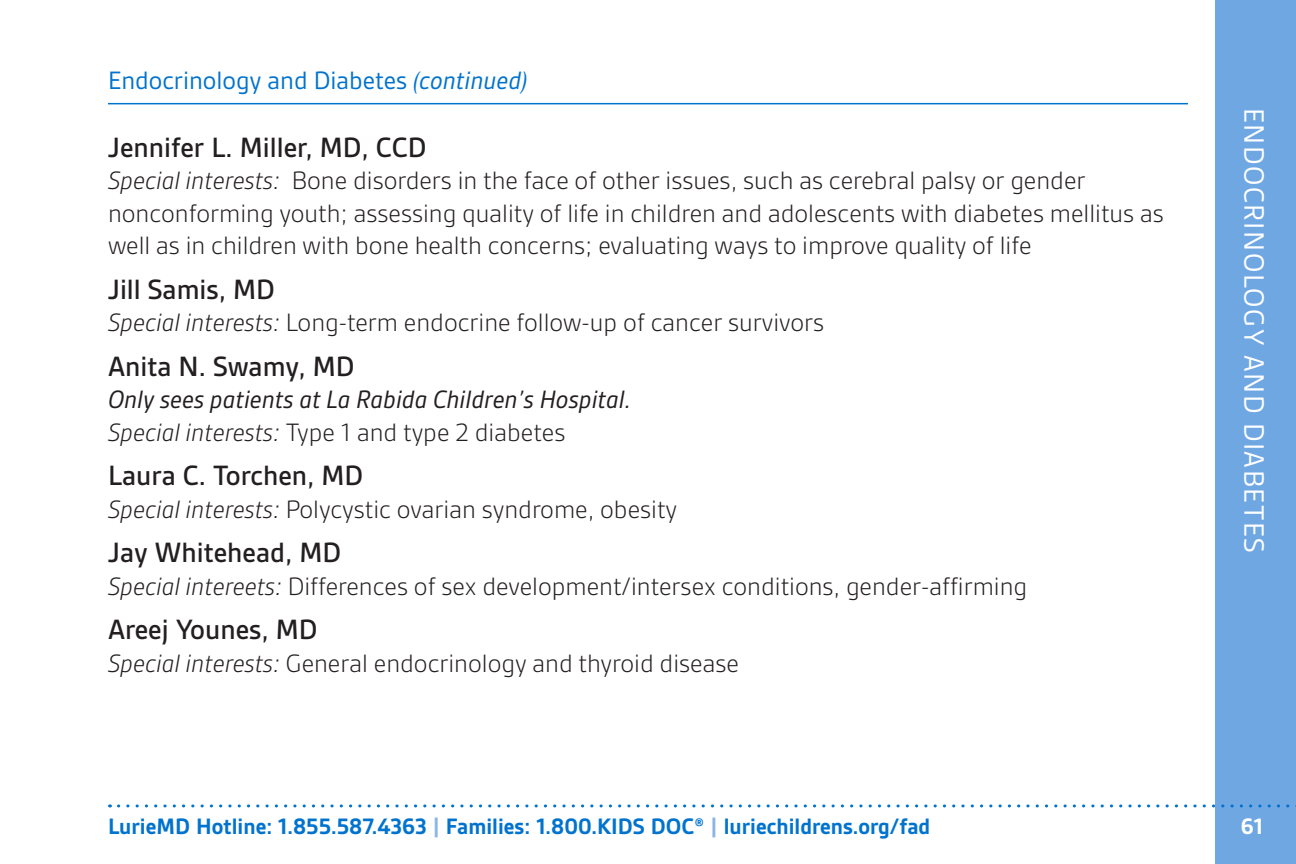
<style>
.page{position:relative;width:1296px;height:864px;background:#fff}
.page>*{position:absolute;margin:0;border:0;box-sizing:border-box;transform-origin:0 0}
.t1{font:500 30px "Gesta";color:#231f20}
.t2{font:30px "Gesta";letter-spacing:.05em;color:#fff}
.t3{font:300 27px/32.4px "Gesta";color:#231f20}
.t4{font:italic 27px/32.4px "Gesta";color:#231f20}
.t5{font:27px "Gesta";color:#0073ce}
.t6{font:700 24px "Gesta";color:#0073ce}
.t7{font:700 24px "Gesta";color:#fff}
.s1{font-style:italic}
.s2{font-weight:300}
.s3{font-weight:300;font-style:normal}
.s4{color:#8bb5e8}
</style>
<div class="page">
<div style="left:1215px;top:0;width:81px;height:864px;background:#6fa7e3"></div>
<svg style="left:118px;top:804px;width:1178px;height:3px"></svg>
<hr style="left:108px;top:103px;width:1080px;height:1px;background:#0073ce">
<p class="t5" style="left:108px;top:66px;width:421px">Endocrinology and Diabetes <span class="s1">(continued)</span></p>
<p class="t1" style="left:108px;top:131px;width:320px">Jennifer L. Miller, MD, CCD</p>
<p class="t3" style="left:108px;top:165px;width:1057px"><span class="s1">Special interests:</span> Bone disorders in the face of other issues, such as cerebral palsy or gender nonconforming youth; assessing quality of life in children and adolescents with diabetes mellitus as well as in children with bone health concerns; evaluating ways to improve quality of life</p>
<p class="t1" style="left:108px;top:273px;width:168px">Jill Samis, MD</p>
<p class="t3" style="left:108px;top:306px;width:718px"><span class="s1">Special interests:</span> Long-term endocrine follow-up of cancer survivors</p>
<p class="t1" style="left:108px;top:350px;width:248px">Anita N. Swamy, MD</p>
<p class="t4" style="left:108px;top:383px;width:525px">Only sees patients at La Rabida Children’s Hospital.<br><span class="s2">Special interests:</span> <span class="s3">Type 1 and type 2 diabetes</span></p>
<p class="t1" style="left:108px;top:459px;width:257px">Laura C. Torchen, MD</p>
<p class="t3" style="left:108px;top:493px;width:571px"><span class="s1">Special interests:</span> Polycystic ovarian syndrome, obesity</p>
<p class="t1" style="left:108px;top:536px;width:235px">Jay Whitehead, MD</p>
<p class="t3" style="left:108px;top:570px;width:921px"><span class="s1">Special intereets:</span> Differences of sex development/intersex conditions, gender-affirming</p>
<p class="t1" style="left:108px;top:613px;width:211px">Areej Younes, MD</p>
<p class="t3" style="left:108px;top:647px;width:633px"><span class="s1">Special interests:</span> General endocrinology and thyroid disease</p>
<p class="t2" style="left:1270px;top:108px;width:446px;rotate:90deg">ENDOCRINOLOGY AND DIABETES</p>
<p class="t6" style="left:108px;top:814px;width:824px">LurieMD Hotline: 1.855.587.4363 <span class="s4">|</span> Families: 1.800.KIDS DOC® <span class="s4">|</span> luriechildrens.org/fad</p>
<p class="t7" style="left:1241px;top:814px;width:24px">61</p>
</div>
